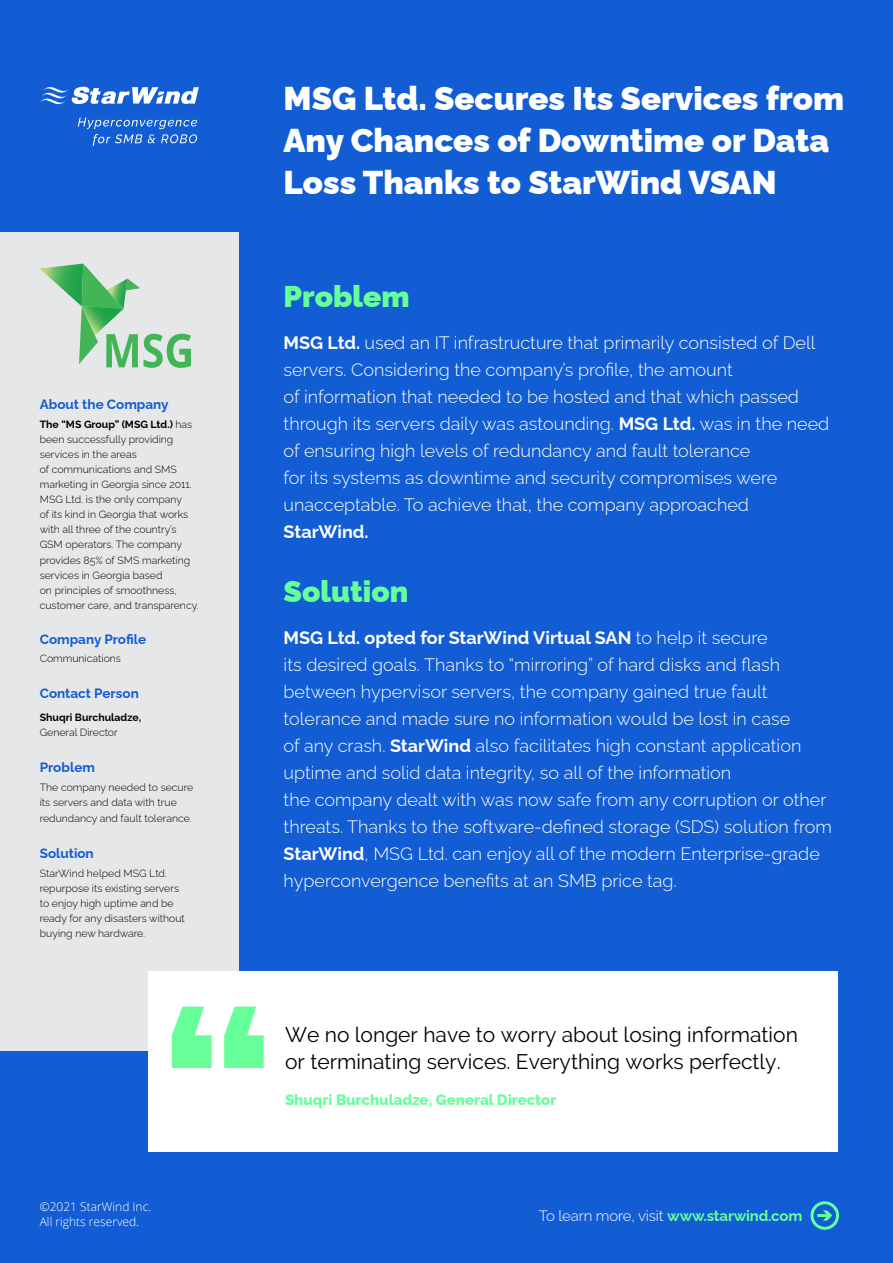
<style>
.page{position:relative;width:893px;height:1263px;background:#125dd3}
.page>*{position:absolute;margin:0;border:0;box-sizing:border-box;transform-origin:0 0}
.t1{font:900 33px/42px "Raleway";color:#fff}
.t2{font:900 30px "Raleway";color:#6f9}
.t3{font:21px/27px "Raleway";color:#000}
.t4{font:300 18px/27px "Raleway";color:#fff}
.t5{font:700 18px "Raleway";color:#fff}
.t6{font:300 15px "Raleway";letter-spacing:-.01em;color:#fff}
.t7{font:800 15px "Raleway";color:#6f9}
.t8{font:700 13.5px "Raleway";color:#125dd3}
.t9{font:300 12px/14.4px "Open Sans";color:#fff}
.t10{font:300 10.5px/15px "Raleway";color:#000}
.t11{font:700 10.5px "Raleway";color:#000}
.s1{font-weight:700}
.s2{font-weight:700;color:#6f9}
</style>
<div class="page">
<div style="left:0;top:232px;width:238px;height:818px;background:#e6e7e8"></div>
<div style="left:810px;top:1201px;width:29px;height:29px;border:3px solid #6f9;border-radius:50%"></div>
<svg style="left:817px;top:1210px;width:15px;height:10px"></svg>
<div style="left:148px;top:971px;width:689px;height:180px;background:#fff"></div>
<svg style="left:172px;top:1006px;width:92px;height:62px"></svg>
<svg style="left:40px;top:86px;width:159px;height:19px"></svg>
<svg style="left:78px;top:118px;width:119px;height:28px"></svg>
<svg style="left:40px;top:264px;width:151px;height:104px"></svg>
<p class="t8" style="left:40px;top:393px;width:130px">About the Company</p>
<p class="t10" style="left:40px;top:416px;width:160px"><span class="s1">The “MS Group” (MSG Ltd.)</span> has been successfully providing services in the areas<br>of communications and SMS marketing in Georgia since 2011.<br>MSG Ltd. is the only company<br>of its kind in Georgia that works with all three of the country’s<br>GSM operators. The company provides 85% of SMS marketing services in Georgia based<br>on principles of smoothness, customer care, and transparency.</p>
<p class="t8" style="left:40px;top:629px;width:108px">Company Profile</p>
<p class="t10" style="left:40px;top:650px;width:83px">Communications</p>
<p class="t8" style="left:40px;top:683px;width:101px">Contact Person</p>
<p class="t11" style="left:40px;top:709px;width:103px">Shuqri Burchuladze,</p>
<p class="t10" style="left:40px;top:724px;width:80px">General Director</p>
<p class="t8" style="left:40px;top:756px;width:57px">Problem</p>
<p class="t10" style="left:40px;top:779px;width:155px">The company needed to secure its servers and data with true redundancy and fault tolerance.</p>
<p class="t8" style="left:40px;top:842px;width:56px">Solution</p>
<p class="t10" style="left:40px;top:865px;width:147px">StarWind helped MSG Ltd. repurpose its existing servers to enjoy high uptime and be ready for any disasters without buying new hardware.</p>
<h1 class="t1" style="left:284px;top:74px;width:562px">MSG Ltd. Secures Its Services from<br>Any Chances of Downtime or Data<br>Loss Thanks to StarWind VSAN</h1>
<h2 class="t2" style="left:284px;top:272px;width:128px">Problem</h2>
<p class="t4" style="left:284px;top:327px;width:547px"><span class="s1">MSG Ltd.</span> used an IT infrastructure that primarily consisted of Dell servers. Considering the company’s profile, the amount<br>of information that needed to be hosted and that which passed through its servers daily was astounding. <span class="s1">MSG Ltd.</span> was in the need of ensuring high levels of redundancy and fault tolerance<br>for its systems as downtime and security compromises were unacceptable. To achieve that, the company approached</p>
<p class="t5" style="left:284px;top:517px;width:86px">StarWind.</p>
<h2 class="t2" style="left:284px;top:568px;width:126px">Solution</h2>
<p class="t4" style="left:284px;top:622px;width:550px"><span class="s1">MSG Ltd. opted for StarWind Virtual SAN</span> to help it secure<br>its desired goals. Thanks to “mirroring” of hard disks and flash between hypervisor servers, the company gained true fault tolerance and made sure no information would be lost in case<br>of any crash. <span class="s1">StarWind</span> also facilitates high constant application uptime and solid data integrity, so all of the information<br>the company dealt with was now safe from any corruption or other threats. Thanks to the software-defined storage (SDS) solution from <span class="s1">StarWind</span>, MSG Ltd. can enjoy all of the modern Enterprise-grade hyperconvergence benefits at an SMB price tag.</p>
<p class="t3" style="left:285px;top:1021px;width:514px">We no longer have to worry about losing information or terminating services. Everything works perfectly.</p>
<p class="t7" style="left:285px;top:1088px;width:273px">Shuqri Burchuladze, General Director</p>
<p class="t9" style="left:40px;top:1199px;width:113px">©2021 StarWind Inc.<br>All rights reserved.</p>
<p class="t6" style="left:539px;top:1203px;width:265px">To learn more, visit <span class="s2">www.starwind.com</span></p>
</div>
